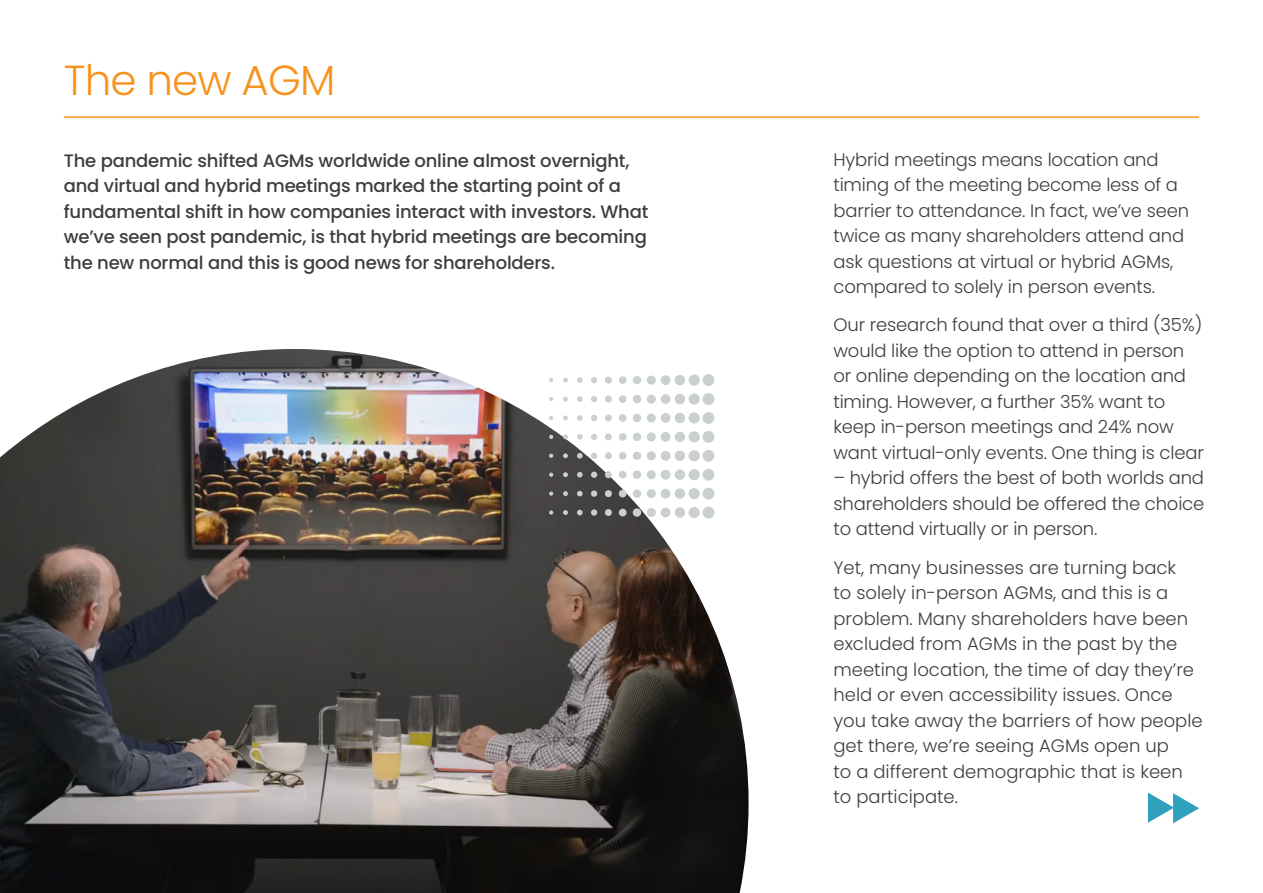
<style>
.page{position:relative;width:1263px;height:893px;background:#fff}
.page>*{position:absolute;margin:0;border:0;box-sizing:border-box;transform-origin:0 0}
.t1{font:300 42px "Poppins";letter-spacing:-.02em;color:#f7931d}
.t2{font:300 18px/25.5px "Poppins";letter-spacing:-.01em;color:#3e3e3f}
.t3{font:500 18px/25.5px "Poppins";letter-spacing:-.01em;color:#3e3e3f}
</style>
<div class="page">
<hr style="left:64px;top:116px;width:1135px;height:2px;background:#f7931d">
<img style="left:0;top:349px;width:748px;height:544px">
<svg style="left:1148px;top:792px;width:51px;height:31px"></svg>
<div style="left:702px;top:507px;width:12px;height:11px;background:#cacfcf;border-radius:50%"></div>
<div style="left:689px;top:507px;width:11px;height:11px;background:#cacfcf;border-radius:50%"></div>
<div style="left:675px;top:507px;width:10px;height:11px;background:#cacfcf;border-radius:50%"></div>
<div style="left:661px;top:508px;width:9px;height:9px;background:#cacfcf;border-radius:50%"></div>
<div style="left:647px;top:508px;width:9px;height:9px;background:#cacfcf;border-radius:50%"></div>
<div style="left:633px;top:508px;width:8px;height:9px;background:#cacfcf;border-radius:50%"></div>
<div style="left:619px;top:509px;width:7px;height:7px;background:#cacfcf;border-radius:50%"></div>
<div style="left:605px;top:509px;width:7px;height:7px;background:#cacfcf;border-radius:50%"></div>
<div style="left:591px;top:509px;width:6px;height:7px;background:#cacfcf;border-radius:50%"></div>
<svg style="left:577px;top:510px;width:6px;height:5px"></svg>
<svg style="left:563px;top:510px;width:5px;height:5px"></svg>
<svg style="left:549px;top:510px;width:4px;height:5px"></svg>
<div style="left:702px;top:488px;width:12px;height:12px;background:#cacfcf;border-radius:50%"></div>
<div style="left:689px;top:488px;width:11px;height:11px;background:#cacfcf;border-radius:50%"></div>
<div style="left:675px;top:488px;width:10px;height:11px;background:#cacfcf;border-radius:50%"></div>
<div style="left:661px;top:489px;width:9px;height:9px;background:#cacfcf;border-radius:50%"></div>
<div style="left:647px;top:489px;width:9px;height:9px;background:#cacfcf;border-radius:50%"></div>
<div style="left:633px;top:489px;width:8px;height:9px;background:#cacfcf;border-radius:50%"></div>
<div style="left:619px;top:490px;width:7px;height:7px;background:#cacfcf;border-radius:50%"></div>
<div style="left:605px;top:490px;width:7px;height:7px;background:#cacfcf;border-radius:50%"></div>
<div style="left:591px;top:490px;width:6px;height:7px;background:#cacfcf;border-radius:50%"></div>
<svg style="left:577px;top:491px;width:6px;height:5px"></svg>
<svg style="left:563px;top:491px;width:5px;height:5px"></svg>
<svg style="left:549px;top:491px;width:4px;height:5px"></svg>
<div style="left:702px;top:469px;width:12px;height:12px;background:#cacfcf;border-radius:50%"></div>
<div style="left:689px;top:469px;width:11px;height:11px;background:#cacfcf;border-radius:50%"></div>
<div style="left:675px;top:469px;width:10px;height:11px;background:#cacfcf;border-radius:50%"></div>
<div style="left:661px;top:470px;width:9px;height:10px;background:#cacfcf;border-radius:50%"></div>
<div style="left:647px;top:470px;width:9px;height:9px;background:#cacfcf;border-radius:50%"></div>
<div style="left:633px;top:470px;width:8px;height:9px;background:#cacfcf;border-radius:50%"></div>
<div style="left:619px;top:471px;width:7px;height:8px;background:#cacfcf;border-radius:50%"></div>
<div style="left:605px;top:471px;width:7px;height:7px;background:#cacfcf;border-radius:50%"></div>
<svg style="left:591px;top:472px;width:6px;height:6px"></svg>
<svg style="left:577px;top:472px;width:6px;height:5px"></svg>
<svg style="left:563px;top:472px;width:5px;height:5px"></svg>
<svg style="left:549px;top:473px;width:4px;height:4px"></svg>
<div style="left:702px;top:450px;width:12px;height:12px;background:#cacfcf;border-radius:50%"></div>
<div style="left:689px;top:450px;width:11px;height:11px;background:#cacfcf;border-radius:50%"></div>
<div style="left:675px;top:451px;width:10px;height:10px;background:#cacfcf;border-radius:50%"></div>
<div style="left:661px;top:451px;width:9px;height:10px;background:#cacfcf;border-radius:50%"></div>
<div style="left:647px;top:451px;width:9px;height:9px;background:#cacfcf;border-radius:50%"></div>
<div style="left:633px;top:452px;width:8px;height:8px;background:#cacfcf;border-radius:50%"></div>
<div style="left:619px;top:452px;width:7px;height:8px;background:#cacfcf;border-radius:50%"></div>
<div style="left:605px;top:452px;width:7px;height:7px;background:#cacfcf;border-radius:50%"></div>
<svg style="left:591px;top:453px;width:6px;height:6px"></svg>
<svg style="left:577px;top:453px;width:6px;height:6px"></svg>
<svg style="left:563px;top:453px;width:5px;height:5px"></svg>
<svg style="left:549px;top:454px;width:4px;height:4px"></svg>
<div style="left:702px;top:431px;width:12px;height:12px;background:#cacfcf;border-radius:50%"></div>
<div style="left:689px;top:431px;width:11px;height:11px;background:#cacfcf;border-radius:50%"></div>
<div style="left:675px;top:432px;width:10px;height:10px;background:#cacfcf;border-radius:50%"></div>
<div style="left:661px;top:432px;width:9px;height:10px;background:#cacfcf;border-radius:50%"></div>
<div style="left:647px;top:432px;width:9px;height:9px;background:#cacfcf;border-radius:50%"></div>
<div style="left:633px;top:433px;width:8px;height:8px;background:#cacfcf;border-radius:50%"></div>
<div style="left:619px;top:433px;width:7px;height:8px;background:#cacfcf;border-radius:50%"></div>
<div style="left:605px;top:433px;width:7px;height:7px;background:#cacfcf;border-radius:50%"></div>
<svg style="left:591px;top:434px;width:6px;height:6px"></svg>
<svg style="left:577px;top:434px;width:6px;height:6px"></svg>
<svg style="left:563px;top:434px;width:5px;height:5px"></svg>
<svg style="left:549px;top:435px;width:4px;height:4px"></svg>
<div style="left:702px;top:412px;width:12px;height:12px;background:#cacfcf;border-radius:50%"></div>
<div style="left:689px;top:412px;width:11px;height:12px;background:#cacfcf;border-radius:50%"></div>
<div style="left:675px;top:413px;width:10px;height:10px;background:#cacfcf;border-radius:50%"></div>
<div style="left:661px;top:413px;width:9px;height:10px;background:#cacfcf;border-radius:50%"></div>
<div style="left:647px;top:413px;width:9px;height:9px;background:#cacfcf;border-radius:50%"></div>
<div style="left:633px;top:414px;width:8px;height:8px;background:#cacfcf;border-radius:50%"></div>
<div style="left:619px;top:414px;width:7px;height:8px;background:#cacfcf;border-radius:50%"></div>
<div style="left:605px;top:414px;width:7px;height:7px;background:#cacfcf;border-radius:50%"></div>
<svg style="left:591px;top:415px;width:6px;height:6px"></svg>
<svg style="left:577px;top:415px;width:6px;height:6px"></svg>
<svg style="left:563px;top:415px;width:5px;height:5px"></svg>
<svg style="left:549px;top:416px;width:4px;height:4px"></svg>
<div style="left:702px;top:393px;width:12px;height:12px;background:#cacfcf;border-radius:50%"></div>
<div style="left:689px;top:393px;width:11px;height:12px;background:#cacfcf;border-radius:50%"></div>
<div style="left:675px;top:394px;width:10px;height:10px;background:#cacfcf;border-radius:50%"></div>
<div style="left:661px;top:394px;width:9px;height:10px;background:#cacfcf;border-radius:50%"></div>
<div style="left:647px;top:394px;width:9px;height:10px;background:#cacfcf;border-radius:50%"></div>
<div style="left:633px;top:395px;width:8px;height:8px;background:#cacfcf;border-radius:50%"></div>
<div style="left:619px;top:395px;width:7px;height:8px;background:#cacfcf;border-radius:50%"></div>
<div style="left:605px;top:396px;width:7px;height:7px;background:#cacfcf;border-radius:50%"></div>
<svg style="left:591px;top:396px;width:6px;height:6px"></svg>
<svg style="left:577px;top:396px;width:6px;height:6px"></svg>
<svg style="left:563px;top:397px;width:5px;height:4px"></svg>
<svg style="left:549px;top:397px;width:4px;height:4px"></svg>
<div style="left:702px;top:374px;width:12px;height:12px;background:#cacfcf;border-radius:50%"></div>
<div style="left:689px;top:375px;width:11px;height:11px;background:#cacfcf;border-radius:50%"></div>
<div style="left:675px;top:375px;width:10px;height:10px;background:#cacfcf;border-radius:50%"></div>
<div style="left:661px;top:375px;width:9px;height:10px;background:#cacfcf;border-radius:50%"></div>
<div style="left:647px;top:376px;width:9px;height:9px;background:#cacfcf;border-radius:50%"></div>
<div style="left:633px;top:376px;width:8px;height:8px;background:#cacfcf;border-radius:50%"></div>
<div style="left:619px;top:376px;width:7px;height:8px;background:#cacfcf;border-radius:50%"></div>
<div style="left:605px;top:377px;width:7px;height:7px;background:#cacfcf;border-radius:50%"></div>
<svg style="left:591px;top:377px;width:6px;height:6px"></svg>
<svg style="left:577px;top:377px;width:6px;height:6px"></svg>
<svg style="left:563px;top:378px;width:5px;height:5px"></svg>
<svg style="left:549px;top:378px;width:4px;height:4px"></svg>
<h1 class="t1" style="left:64px;top:56px;width:273px">The new AGM</h1>
<p class="t3" style="left:64px;top:148px;width:586px">The pandemic shifted AGMs worldwide online almost overnight, and virtual and hybrid meetings marked the starting point of a fundamental shift in how companies interact with investors. What we’ve seen post pandemic, is that hybrid meetings are becoming the new normal and this is good news for shareholders.</p>
<p class="t2" style="left:833px;top:147px;width:357px">Hybrid meetings means location and timing of the meeting become less of a barrier to attendance. In fact, we’ve seen twice as many shareholders attend and ask questions at virtual or hybrid AGMs, compared to solely in person events.</p>
<p class="t2" style="left:833px;top:312px;width:372px">Our research found that over a third (35%) would like the option to attend in person or online depending on the location and timing. However, a further 35% want to keep in-person meetings and 24% now want virtual-only events. One thing is clear</p>
<p class="t2" style="left:833px;top:465px;width:372px;text-align:justify">– hybrid offers the best of both worlds and shareholders should be offered the choice to attend virtually or in person.</p>
<p class="t2" style="left:833px;top:555px;width:371px">Yet, many businesses are turning back<br>to solely in-person AGMs, and this is a problem. Many shareholders have been excluded from AGMs in the past by the meeting location, the time of day they’re held or even accessibility issues. Once you take away the barriers of how people get there, we’re seeing AGMs open up<br>to a different demographic that is keen to participate.</p>
</div>
